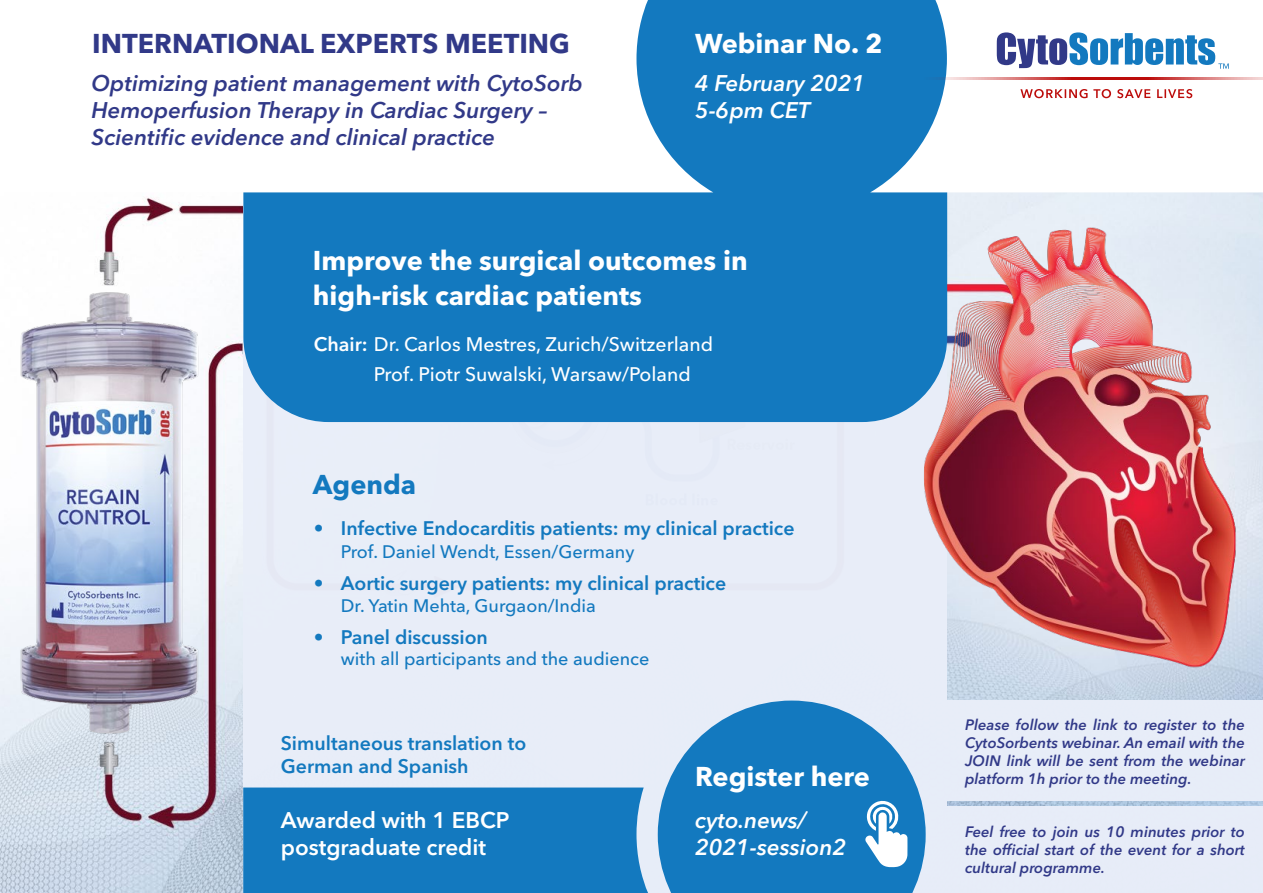
<style>
.page{position:relative;width:1263px;height:893px;background:#fff}
.page>*{position:absolute;margin:0;border:0;box-sizing:border-box;transform-origin:0 0}
._2_1_PM_Lauftext{font:700 27px "Avenir Next W1 G";color:#fff}
._2_1_PM_Lauftext-2{font:700 27px "Avenir Next W1 G";color:#313988}
._2_1_PM_Lauftext-3{font:700 27px "Avenir Next W1 G";color:#1379bf}
._2_1_PM_Lauftext-4{font:italic 600 22.5px/27px "Avenir Next W1 G";color:#313988}
._2_1_PM_Lauftext-5{font:italic 600 22.5px/27px "Avenir Next W1 G";color:#fff}
.t1{font:600 22.5px "Avenir Next W1 G";color:#fff}
.t2{font:600 19.5px "Avenir Next W1 G";color:#1379bf}
.t3{font:500 19.5px "Avenir Next W1 G";color:#fff}
.t4{font:500 18px "Avenir Next W1 G";color:#1379bf}
.t5{font:italic 600 15px/18px "Avenir Next W1 G";color:#313988;text-align:justify}
.s1{font-weight:600}
</style>
<div class="page">
<div style="left:243px;top:0;width:704px;height:893px;background:#e9eef9"></div>
<svg style="left:666px;top:701px;width:260px;height:192px;fill:#1379bf"></svg>
<div style="left:243px;top:192px;width:636px;height:230px;background:#1379bf"></div>
<div style="left:947px;top:806px;width:316px;height:87px;background:#e9eef9"></div>
<div style="left:947px;top:701px;width:316px;height:100px;background:#e9eef9"></div>
<div style="left:243px;top:787px;width:549px;height:106px;background:#1379bf"></div>
<svg style="left:865px;top:798px;width:42px;height:69px"></svg>
<img style="left:879px;top:192px;width:384px;height:488px">
<img style="left:0;top:197px;width:234px;height:696px">
<svg style="left:926px;top:0;width:337px;height:192px"></svg>
<svg style="left:1020px;top:89px;width:172px;height:9px"></svg>
<hr style="left:920px;top:78px;width:343px;height:2px;background:#bc0c0b">
<svg style="left:997px;top:32px;width:232px;height:37px"></svg>
<div style="left:243px;top:0;width:415px;height:192px;background:#fff"></div>
<div style="left:658px;top:0;width:268px;height:192px;background:#1379bf"></div>
<p class="_2_1_PM_Lauftext-2" style="left:92px;top:22px;width:479px">INTERNATIONAL EXPERTS MEETING</p>
<p class="_2_1_PM_Lauftext-4" style="left:91px;top:68px;width:493px">Optimizing patient management with CytoSorb<br>Hemoperfusion Therapy in Cardiac Surgery –<br>Scientific evidence and clinical practice</p>
<p class="_2_1_PM_Lauftext" style="left:695px;top:22px;width:189px">Webinar No. 2</p>
<p class="_2_1_PM_Lauftext-5" style="left:695px;top:68px;width:172px">4 February 2021<br>5-6pm CET</p>
<p class="_2_1_PM_Lauftext" style="left:313px;top:239px;width:436px">Improve the surgical outcomes in</p>
<p class="_2_1_PM_Lauftext" style="left:313px;top:274px;width:330px">high-risk cardiac patients</p>
<p class="t3" style="left:314px;top:329px;width:401px"><span class="s1">Chair:</span> Dr. Carlos Mestres, Zurich/Switzerland</p>
<p class="t3" style="left:374px;top:358px;width:318px">Prof. Piotr Suwalski, Warsaw/Poland</p>
<p class="_2_1_PM_Lauftext-3" style="left:313px;top:463px;width:105px">Agenda</p>
<p class="t2" style="left:314px;top:512px;width:482px">• Infective Endocarditis patients: my clinical practice</p>
<p class="t4" style="left:341px;top:537px;width:295px">Prof. Daniel Wendt, Essen/Germany</p>
<p class="t2" style="left:314px;top:568px;width:414px">• Aortic surgery patients: my clinical practice</p>
<p class="t4" style="left:341px;top:591px;width:256px">Dr. Yatin Mehta, Gurgaon/India</p>
<p class="t2" style="left:314px;top:621px;width:176px">• Panel discussion</p>
<p class="t4" style="left:341px;top:644px;width:310px">with all participants and the audience</p>
<p class="t2" style="left:281px;top:727px;width:247px">Simultaneous translation to</p>
<p class="t2" style="left:281px;top:751px;width:189px">German and Spanish</p>
<p class="t1" style="left:281px;top:802px;width:230px">Awarded with 1 EBCP</p>
<p class="t1" style="left:281px;top:829px;width:207px">postgraduate credit</p>
<p class="_2_1_PM_Lauftext" style="left:695px;top:755px;width:176px">Register here</p>
<p class="_2_1_PM_Lauftext-5" style="left:695px;top:804px;width:153px">cyto.news/<br>2021-session2</p>
<p class="t5" style="left:965px;top:714px;width:281px">Please follow the link to register to the CytoSorbents webinar. An email with the JOIN link will be sent from the webinar platform 1h prior to the meeting.</p>
<p class="t5" style="left:965px;top:822px;width:281px">Feel free to join us 10 minutes prior to the official start of the event for a short cultural programme.</p>
</div>
